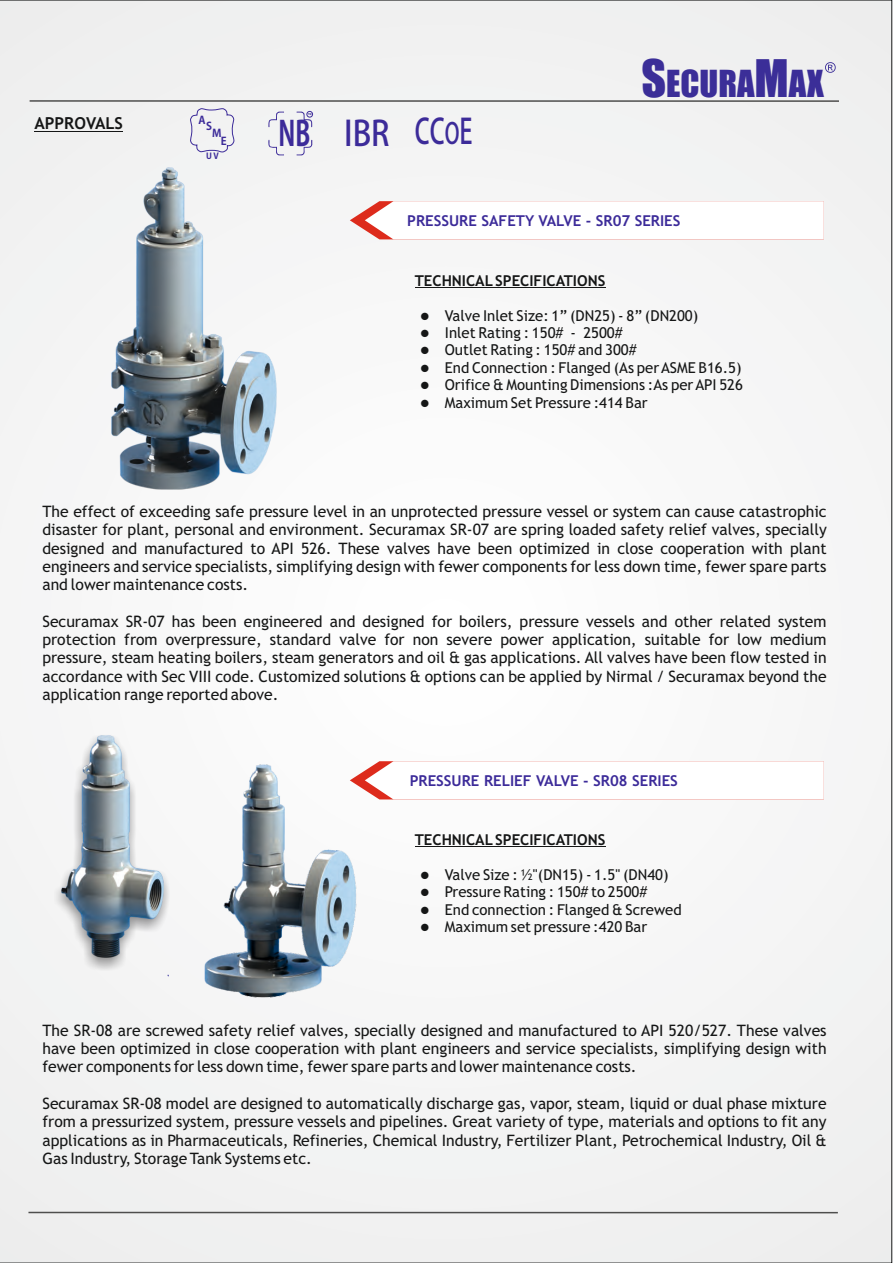
<style>
.page{position:relative;width:893px;height:1263px;background:#fff}
.page>*{position:absolute;margin:0;border:0;box-sizing:border-box;transform-origin:0 0}
.t1{font:34.5px "Impact";color:#3b2e98}
.t2{font:700 34.35px "Adobe Fan Heiti Std";color:#3c2b99;scale:.71 1}
.t3{font:700 34.35px "Adobe Fan Heiti Std";color:#3c2b99;scale:.9 1}
.t4{font:700 34.05px "Adobe Gothic Std";color:#3c2b99;scale:.7 1}
.t5{font:700 16.5px "Trebuchet MS";color:#151616}
.t6{font:15.75px/18.3px "Trebuchet MS";color:#151616;text-align:justify}
.t7{font:15px "Trebuchet MS";color:#151616}
.t8{font:700 15px "Trebuchet MS";color:#3c2b99}
.t9{font:700 15px "Trebuchet MS";color:#151616}
.t10{font:700 10.8px "Adobe Gothic Std";color:#3c2b99}
.t11{font:700 8.4px "Adobe Gothic Std";color:#3c2b99}
.t12{font:700 2.7px "Arial";color:#3c2b99}
.s1{font-size:28.65px}
.s2{font-size:47.85px}
</style>
<div class="page">
<div style="left:0;top:0;width:892px;height:1263px;background:#f5f5f5"></div>
<hr style="left:30px;top:100px;width:809px;height:2px;background:#4e4e4d">
<hr style="left:28px;top:1212px;width:810px;height:1px;background:#4e4e4d">
<hr style="left:415px;top:287px;width:190px;height:1px;background:#151616">
<hr style="left:35px;top:131px;width:88px;height:1px;background:#151616">
<svg style="left:359px;top:761px;width:465px;height:38px"></svg>
<hr style="left:415px;top:846px;width:190px;height:1px;background:#151616">
<svg style="left:350px;top:201px;width:474px;height:38px"></svg>
<svg style="left:297px;top:140px;width:15px;height:15px"></svg>
<svg style="left:268px;top:112px;width:16px;height:15px"></svg>
<svg style="left:268px;top:140px;width:16px;height:15px"></svg>
<svg style="left:297px;top:111px;width:16px;height:16px"></svg>
<svg style="left:189px;top:108px;width:46px;height:44px"></svg>
<img style="left:111px;top:167px;width:165px;height:322px">
<img style="left:53px;top:734px;width:117px;height:237px">
<img style="left:61px;top:736px;width:102px;height:221px">
<img style="left:198px;top:758px;width:161px;height:251px">
<svg style="left:825px;top:62px;width:11px;height:11px"></svg>
<p class="t5" style="left:35px;top:117px;width:90px">APPROVALS</p>
<p class="t10" style="left:198px;top:114px;width:9px">A</p>
<p class="t10" style="left:206px;top:121px;width:7px">S</p>
<p class="t10" style="left:212px;top:128px;width:11px">M</p>
<p class="t10" style="left:221px;top:135px;width:7px">E</p>
<p class="t11" style="left:206px;top:152px;width:14px">UV</p>
<p class="t12" style="left:308px;top:113px;width:5px">TM</p>
<h3 class="t4" style="left:279px;top:116px;width:47px">NB</h3>
<h2 class="t2" style="left:415px;top:114px;width:83px">CC<span class="s1">O</span>E</h2>
<h2 class="t3" style="left:344px;top:115px;width:52px">IBR</h2>
<h1 class="t1" style="left:641px;top:69px;width:184px"><span class="s2">S</span>ECURA<span class="s2">M</span>AX</h1>
<p class="t8" style="left:407px;top:215px;width:275px">PRESSURE SAFETY VALVE - SR07 SERIES</p>
<p class="t9" style="left:415px;top:275px;width:192px">TECHNICAL SPECIFICATIONS</p>
<p class="t7" style="left:420px;top:309px;width:279px">● Valve Inlet Size: 1” (DN25) - 8” (DN200)</p>
<p class="t7" style="left:420px;top:327px;width:204px">● Inlet Rating : 150# - 2500#</p>
<p class="t7" style="left:420px;top:344px;width:218px">● Outlet Rating : 150# and 300#</p>
<p class="t7" style="left:420px;top:362px;width:323px">● End Connection : Flanged (As per ASME B16.5)</p>
<p class="t7" style="left:420px;top:379px;width:324px">● Orifice &amp; Mounting Dimensions :As per API 526</p>
<p class="t7" style="left:420px;top:397px;width:229px">● Maximum Set Pressure :414 Bar</p>
<p class="t6" style="left:42px;top:504px;width:786px">The effect of exceeding safe pressure level in an unprotected pressure vessel or system can cause catastrophic disaster for plant, personal and environment. Securamax SR-07 are spring loaded safety relief valves, specially designed and manufactured to API 526. These valves have been optimized in close cooperation with plant engineers and service specialists, simplifying design with fewer components for less down time, fewer spare parts and lower maintenance costs.</p>
<p class="t6" style="left:42px;top:613px;width:786px">Securamax SR-07 has been engineered and designed for boilers, pressure vessels and other related system protection from overpressure, standard valve for non severe power application, suitable for low medium pressure, steam heating boilers, steam generators and oil &amp; gas applications. All valves have been flow tested in accordance with Sec VIII code. Customized solutions &amp; options can be applied by Nirmal / Securamax beyond the application range reported above.</p>
<p class="t8" style="left:410px;top:775px;width:270px">PRESSURE RELIEF VALVE - SR08 SERIES</p>
<p class="t9" style="left:415px;top:834px;width:192px">TECHNICAL SPECIFICATIONS</p>
<p class="t7" style="left:420px;top:869px;width:250px">● Valve Size : ½"(DN15) - 1.5" (DN40)</p>
<p class="t7" style="left:420px;top:886px;width:228px">● Pressure Rating : 150# to 2500#</p>
<p class="t7" style="left:420px;top:903px;width:263px">● End connection : Flanged &amp; Screwed</p>
<p class="t7" style="left:420px;top:921px;width:228px">● Maximum set pressure :420 Bar</p>
<p class="t6" style="left:42px;top:1022px;width:786px">The SR-08 are screwed safety relief valves, specially designed and manufactured to API 520/527. These valves have been optimized in close cooperation with plant engineers and service specialists, simplifying design with fewer components for less down time, fewer spare parts and lower maintenance costs.</p>
<p class="t6" style="left:42px;top:1095px;width:786px">Securamax SR-08 model are designed to automatically discharge gas, vapor, steam, liquid or dual phase mixture from a pressurized system, pressure vessels and pipelines. Great variety of type, materials and options to fit any applications as in Pharmaceuticals, Refineries, Chemical Industry, Fertilizer Plant, Petrochemical Industry, Oil &amp; Gas Industry, Storage Tank Systems etc.</p>
</div>
